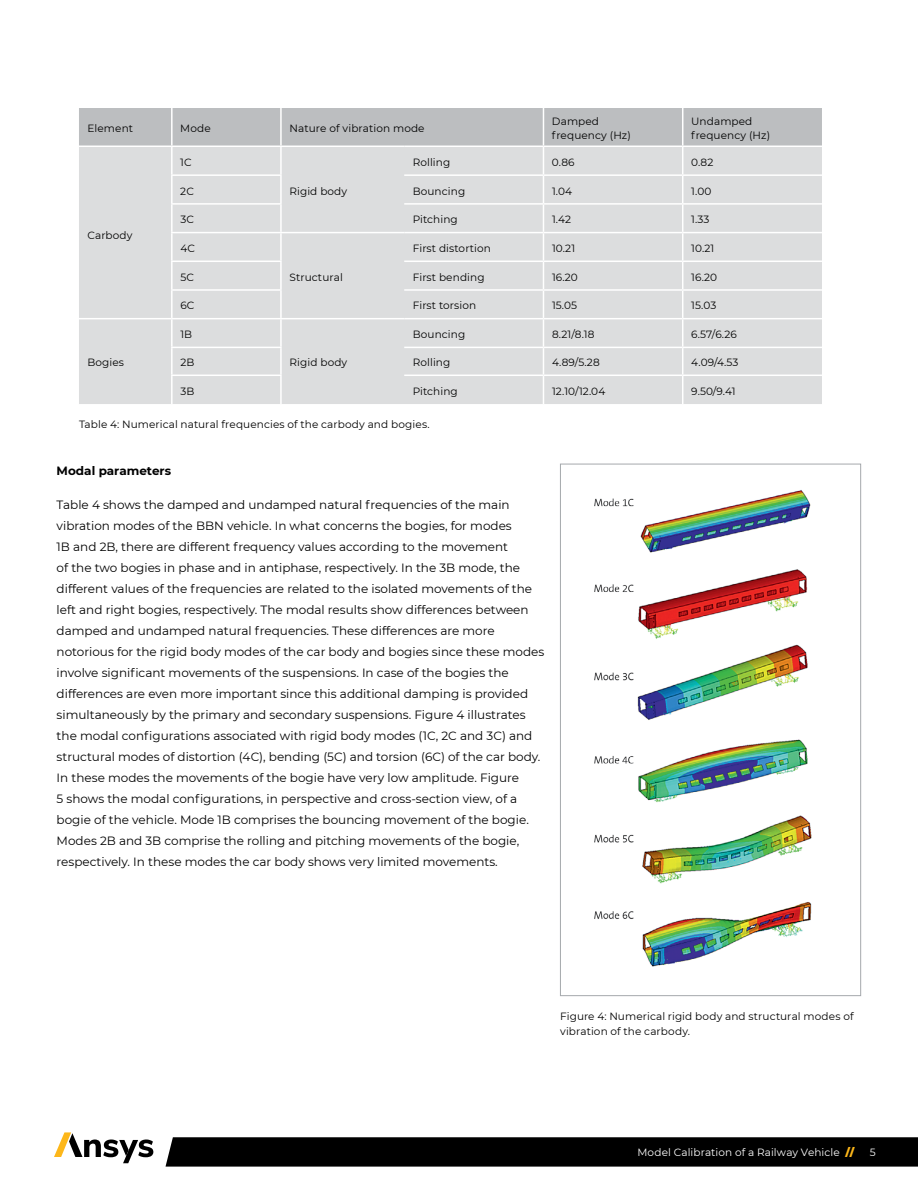
<style>
.page{position:relative;width:918px;height:1188px;background:#fff}
.page>*{position:absolute;margin:0;border:0;box-sizing:border-box;transform-origin:0 0}
.t1{font:12px/21px "Montserrat";color:#000}
.t2{font:700 12px "Montserrat";color:#000}
.t3{font:10.5px/13.5px "Montserrat";letter-spacing:.01em;color:#000}
.t4{font:10.5px "Montserrat";letter-spacing:.01em;color:#fff}
.s1{font-weight:900;color:#fdb71a}
</style>
<div class="page">
<svg style="left:166px;top:1137px;width:752px;height:30px;background:#060606"></svg>
<svg style="left:54px;top:1132px;width:99px;height:31px"></svg>
<svg style="left:79px;top:108px;width:743px;height:296px;background:#d8d9da"></svg>
<hr style="left:171px;top:174px;width:111px;height:2px;background:#fff">
<hr style="left:404px;top:174px;width:139px;height:2px;background:#fff">
<hr style="left:543px;top:174px;width:140px;height:2px;background:#fff">
<hr style="left:683px;top:174px;width:139px;height:2px;background:#fff">
<hr style="left:171px;top:347px;width:111px;height:1px;background:#fff">
<hr style="left:404px;top:347px;width:139px;height:1px;background:#fff">
<hr style="left:79px;top:146px;width:93px;height:1px;background:#fff">
<hr style="left:172px;top:146px;width:109px;height:1px;background:#fff">
<hr style="left:281px;top:146px;width:123px;height:1px;background:#fff">
<hr style="left:404px;top:146px;width:139px;height:1px;background:#fff">
<hr style="left:543px;top:146px;width:140px;height:1px;background:#fff">
<hr style="left:683px;top:146px;width:139px;height:1px;background:#fff">
<hr style="left:172px;top:318px;width:109px;height:1px;background:#fff">
<hr style="left:404px;top:318px;width:139px;height:1px;background:#fff">
<hr style="left:171px;top:203px;width:111px;height:2px;background:#fff">
<hr style="left:404px;top:203px;width:139px;height:2px;background:#fff">
<hr style="left:543px;top:203px;width:140px;height:2px;background:#fff">
<hr style="left:683px;top:203px;width:139px;height:2px;background:#fff">
<hr style="left:171px;top:232px;width:110px;height:1px;background:#fff">
<hr style="left:281px;top:232px;width:123px;height:1px;background:#fff">
<hr style="left:404px;top:232px;width:139px;height:1px;background:#fff">
<hr style="left:543px;top:232px;width:140px;height:1px;background:#fff">
<hr style="left:683px;top:232px;width:139px;height:1px;background:#fff">
<hr style="left:171px;top:261px;width:111px;height:1px;background:#fff">
<hr style="left:404px;top:261px;width:139px;height:1px;background:#fff">
<hr style="left:543px;top:261px;width:140px;height:1px;background:#fff">
<hr style="left:683px;top:261px;width:139px;height:1px;background:#fff">
<hr style="left:171px;top:289px;width:111px;height:2px;background:#fff">
<hr style="left:404px;top:289px;width:139px;height:2px;background:#fff">
<hr style="left:543px;top:289px;width:140px;height:2px;background:#fff">
<hr style="left:683px;top:289px;width:139px;height:2px;background:#fff">
<hr style="left:281px;top:318px;width:123px;height:1px;background:#fff">
<hr style="left:543px;top:318px;width:140px;height:1px;background:#fff">
<hr style="left:683px;top:318px;width:139px;height:1px;background:#fff">
<hr style="left:543px;top:347px;width:140px;height:1px;background:#fff">
<hr style="left:683px;top:347px;width:139px;height:1px;background:#fff">
<hr style="left:171px;top:375px;width:111px;height:1px;background:#fff">
<hr style="left:404px;top:375px;width:139px;height:1px;background:#fff">
<hr style="left:543px;top:375px;width:140px;height:1px;background:#fff">
<hr style="left:683px;top:375px;width:139px;height:1px;background:#fff">
<hr style="left:79px;top:318px;width:93px;height:1px;background:#fff">
<img style="left:594px;top:490px;width:218px;height:477px">
<div style="left:560px;top:464px;width:301px;height:532px;border:1px solid #a5a9ac"></div>
<p class="t3" style="left:87px;top:121px;width:47px">Element</p>
<p class="t3" style="left:180px;top:121px;width:32px">Mode</p>
<p class="t3" style="left:289px;top:121px;width:137px">Nature of vibration mode</p>
<p class="t3" style="left:552px;top:115px;width:80px">Damped frequency (Hz)</p>
<p class="t3" style="left:691px;top:115px;width:80px">Undamped frequency (Hz)</p>
<p class="t3" style="left:87px;top:228px;width:46px">Carbody</p>
<p class="t3" style="left:180px;top:155px;width:13px">1C</p>
<p class="t3" style="left:413px;top:155px;width:39px">Rolling</p>
<p class="t3" style="left:552px;top:155px;width:24px">0.86</p>
<p class="t3" style="left:691px;top:155px;width:24px">0.82</p>
<p class="t3" style="left:289px;top:184px;width:59px">Rigid body</p>
<p class="t3" style="left:180px;top:184px;width:15px">2C</p>
<p class="t3" style="left:413px;top:184px;width:54px">Bouncing</p>
<p class="t3" style="left:552px;top:184px;width:22px">1.04</p>
<p class="t3" style="left:691px;top:184px;width:22px">1.00</p>
<p class="t3" style="left:180px;top:212px;width:15px">3C</p>
<p class="t3" style="left:413px;top:212px;width:47px">Pitching</p>
<p class="t3" style="left:552px;top:212px;width:21px">1.42</p>
<p class="t3" style="left:691px;top:212px;width:20px">1.33</p>
<p class="t3" style="left:180px;top:241px;width:16px">4C</p>
<p class="t3" style="left:289px;top:270px;width:55px">Structural</p>
<p class="t3" style="left:413px;top:241px;width:80px">First distortion</p>
<p class="t3" style="left:552px;top:241px;width:25px">10.21</p>
<p class="t3" style="left:691px;top:241px;width:25px">10.21</p>
<p class="t3" style="left:180px;top:270px;width:15px">5C</p>
<p class="t3" style="left:413px;top:270px;width:73px">First bending</p>
<p class="t3" style="left:552px;top:270px;width:27px">16.20</p>
<p class="t3" style="left:691px;top:270px;width:27px">16.20</p>
<p class="t3" style="left:180px;top:299px;width:16px">6C</p>
<p class="t3" style="left:413px;top:299px;width:65px">First torsion</p>
<p class="t3" style="left:552px;top:299px;width:27px">15.05</p>
<p class="t3" style="left:691px;top:299px;width:27px">15.03</p>
<p class="t3" style="left:180px;top:327px;width:13px">1B</p>
<p class="t3" style="left:413px;top:327px;width:54px">Bouncing</p>
<p class="t3" style="left:552px;top:327px;width:44px">8.21/8.18</p>
<p class="t3" style="left:691px;top:327px;width:47px">6.57/6.26</p>
<p class="t3" style="left:180px;top:356px;width:15px">2B</p>
<p class="t3" style="left:413px;top:356px;width:39px">Rolling</p>
<p class="t3" style="left:552px;top:356px;width:49px">4.89/5.28</p>
<p class="t3" style="left:691px;top:356px;width:49px">4.09/4.53</p>
<p class="t3" style="left:180px;top:384px;width:15px">3B</p>
<p class="t3" style="left:413px;top:384px;width:47px">Pitching</p>
<p class="t3" style="left:552px;top:384px;width:55px">12.10/12.04</p>
<p class="t3" style="left:691px;top:384px;width:46px">9.50/9.41</p>
<p class="t3" style="left:79px;top:417px;width:352px">Table 4: Numerical natural frequencies of the carbody and bogies.</p>
<p class="t2" style="left:57px;top:462px;width:116px">Modal parameters</p>
<p class="t1" style="left:57px;top:494px;width:489px">Table 4 shows the damped and undamped natural frequencies of the main vibration modes of the BBN vehicle. In what concerns the bogies, for modes<br>1B and 2B, there are different frequency values according to the movement<br>of the two bogies in phase and in antiphase, respectively. In the 3B mode, the different values of the frequencies are related to the isolated movements of the left and right bogies, respectively. The modal results show differences between damped and undamped natural frequencies. These differences are more notorious for the rigid body modes of the car body and bogies since these modes involve significant movements of the suspensions. In case of the bogies the differences are even more important since this additional damping is provided simultaneously by the primary and secondary suspensions. Figure 4 illustrates the modal configurations associated with rigid body modes (1C, 2C and 3C) and structural modes of distortion (4C), bending (5C) and torsion (6C) of the car body.<br>In these modes the movements of the bogie have very low amplitude. Figure<br>5 shows the modal configurations, in perspective and cross-section view, of a bogie of the vehicle. Mode 1B comprises the bouncing movement of the bogie.<br>Modes 2B and 3B comprise the rolling and pitching movements of the bogie, respectively. In these modes the car body shows very limited movements.</p>
<p class="t3" style="left:88px;top:356px;width:38px">Bogies</p>
<p class="t3" style="left:290px;top:356px;width:59px">Rigid body</p>
<p class="t3" style="left:560px;top:1008px;width:295px;line-height:15px">Figure 4: Numerical rigid body and structural modes of vibration of the carbody.</p>
<p class="t4" style="left:637px;top:1145px;width:218px">Model Calibration of a Railway Vehicle <span class="s1">//</span></p>
<p class="t4" style="left:870px;top:1145px;width:7px">5</p>
</div>
